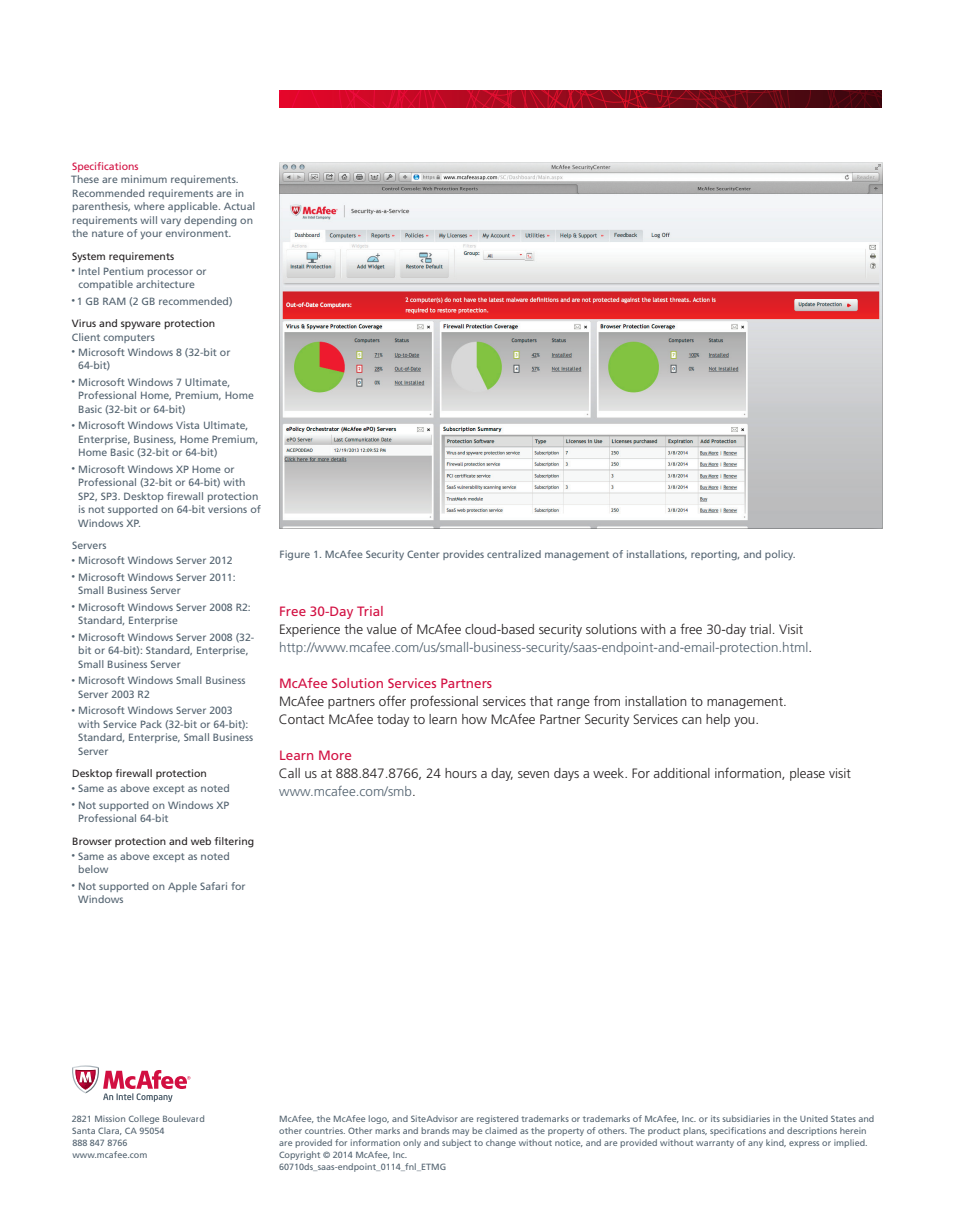
<style>
.page{position:relative;width:954px;height:1224px;background:#fff}
.page>*{position:absolute;margin:0;border:0;box-sizing:border-box;transform-origin:0 0}
.t1{font:300 13.5px/18px "Frutiger LT Std";color:#231f20}
.t2{font:300 13.5px/18px "Frutiger LT Std";color:#52626f}
.t3{font:13.5px "Frutiger LT Std";color:#d20f41}
.t4{font:10.5px/13.5px "Frutiger LT Std";color:#52626f}
.t5{font:10.5px/22.5px "Frutiger LT Std";color:#231f20}
.t6{font:10.5px "Frutiger LT Std";color:#d20f41}
.t7{font:9px/12px "Frutiger LT Std";color:#52626f}
.s1{font-weight:300;font-size:7.5px}
.s2{font-weight:300;font-size:7.5px;color:#52626f}
.s3{color:#52626f}
.s4{color:#231f20}
</style>
<div class="page">
<svg style="left:72px;top:1065px;width:119px;height:37px"></svg>
<svg style="left:279px;top:90px;width:603px;height:18px;background:#99091e"></svg>
<img style="left:279px;top:162px;width:604px;height:367px">
<p class="t6" style="left:72px;top:160px;width:68px">Specifications</p>
<p class="t4" style="left:71px;top:173px;width:186px">These are minimum requirements.<br>Recommended requirements are in parenthesis, where applicable. Actual requirements will vary depending on the nature of your environment.</p>
<p class="t5" style="left:72px;top:245px;width:104px">System requirements</p>
<p class="t4" style="left:71px;top:265px;width:137px;text-align:center"><span class="s1">•</span> Intel Pentium processor or compatible architecture</p>
<p class="t5" style="left:71px;top:290px;width:163px"><span class="s2">•</span> <span class="s3">1 GB RAM (2 GB recommended)<br></span>Virus and spyware protection</p>
<p class="t4" style="left:72px;top:331px;width:84px">Client computers</p>
<p class="t4" style="left:78px;top:346px;width:154px;text-indent:-7px"><span class="s1">•</span> Microsoft Windows 8 (32-bit or<br>64-bit)</p>
<p class="t4" style="left:78px;top:376px;width:177px;text-indent:-7px"><span class="s1">•</span> Microsoft Windows 7 Ultimate,<br>Professional Home, Premium, Home<br>Basic (32-bit or 64-bit)</p>
<p class="t4" style="left:78px;top:419px;width:182px;text-indent:-7px"><span class="s1">•</span> Microsoft Windows Vista Ultimate,<br>Enterprise, Business, Home Premium,<br>Home Basic (32-bit or 64-bit)</p>
<p class="t4" style="left:78px;top:463px;width:184px;text-indent:-7px"><span class="s1">•</span> Microsoft Windows XP Home or<br>Professional (32-bit or 64-bit) with<br>SP2, SP3. Desktop firewall protection is not supported on 64-bit versions of<br>Windows XP.</p>
<p class="t4" style="left:72px;top:539px;width:36px">Servers</p>
<p class="t4" style="left:71px;top:554px;width:163px"><span class="s1">•</span> Microsoft Windows Server 2012</p>
<p class="t4" style="left:78px;top:571px;width:159px;text-indent:-7px"><span class="s1">•</span> Microsoft Windows Server 2011:<br>Small Business Server</p>
<p class="t4" style="left:78px;top:601px;width:174px;text-indent:-7px"><span class="s1">•</span> Microsoft Windows Server 2008 R2:<br>Standard, Enterprise</p>
<p class="t4" style="left:78px;top:631px;width:178px;text-indent:-7px"><span class="s1">•</span> Microsoft Windows Server 2008 (32- bit or 64-bit): Standard, Enterprise,<br>Small Business Server</p>
<p class="t4" style="left:78px;top:674px;width:169px;text-indent:-7px"><span class="s1">•</span> Microsoft Windows Small Business<br>Server 2003 R2</p>
<p class="t4" style="left:78px;top:704px;width:177px;text-indent:-7px"><span class="s1">•</span> Microsoft Windows Server 2003 with Service Pack (32-bit or 64-bit):<br>Standard, Enterprise, Small Business<br>Server</p>
<p class="t5" style="left:72px;top:763px;width:136px">Desktop firewall protection</p>
<p class="t4" style="left:71px;top:782px;width:160px"><span class="s1">•</span> Same as above except as noted</p>
<p class="t4" style="left:78px;top:799px;width:153px;text-indent:-7px"><span class="s1">•</span> Not supported on Windows XP<br>Professional 64-bit</p>
<p class="t5" style="left:72px;top:830px;width:184px">Browser protection and web filtering</p>
<p class="t4" style="left:78px;top:850px;width:153px;text-indent:-7px"><span class="s1">•</span> Same as above except as noted below</p>
<p class="t4" style="left:78px;top:880px;width:169px;text-indent:-7px"><span class="s1">•</span> Not supported on Apple Safari for<br>Windows</p>
<p class="t4" style="left:279px;top:547px;width:518px">Figure 1. McAfee Security Center provides centralized management of installations, reporting, and policy.</p>
<p class="t3" style="left:279px;top:604px;width:106px">Free 30-Day Trial</p>
<p class="t2" style="left:279px;top:621px;width:535px"><span class="s4">Experience the value of McAfee cloud-based security solutions with a free 30-day trial. Visit </span>http://www.mcafee.com/us/small-business-security/saas-endpoint-and-email-protection.html<span class="s4">.</span></p>
<p class="t3" style="left:279px;top:676px;width:215px">McAfee Solution Services Partners</p>
<p class="t1" style="left:279px;top:693px;width:510px">McAfee partners offer professional services that range from installation to management.<br>Contact McAfee today to learn how McAfee Partner Security Services can help you.</p>
<p class="t3" style="left:279px;top:748px;width:74px">Learn More</p>
<p class="t1" style="left:279px;top:765px;width:573px">Call us at 888.847.8766, 24 hours a day, seven days a week. For additional information, please visit <span class="s3">www.mcafee.com/smb</span>.</p>
<p class="t7" style="left:72px;top:1113px;width:135px">2821 Mission College Boulevard<br>Santa Clara, CA 95054<br>888 847 8766<br>www.mcafee.com</p>
<p class="t7" style="left:279px;top:1113px;width:597px">McAfee, the McAfee logo, and SiteAdvisor are registered trademarks or trademarks of McAfee, Inc. or its subsidiaries in the United States and other countries. Other marks and brands may be claimed as the property of others. The product plans, specifications and descriptions herein are provided for information only and subject to change without notice, and are provided without warranty of any kind, express or implied.<br>Copyright © 2014 McAfee, Inc.<br>60710ds_saas-endpoint_0114_fnl_ETMG</p>
</div>
